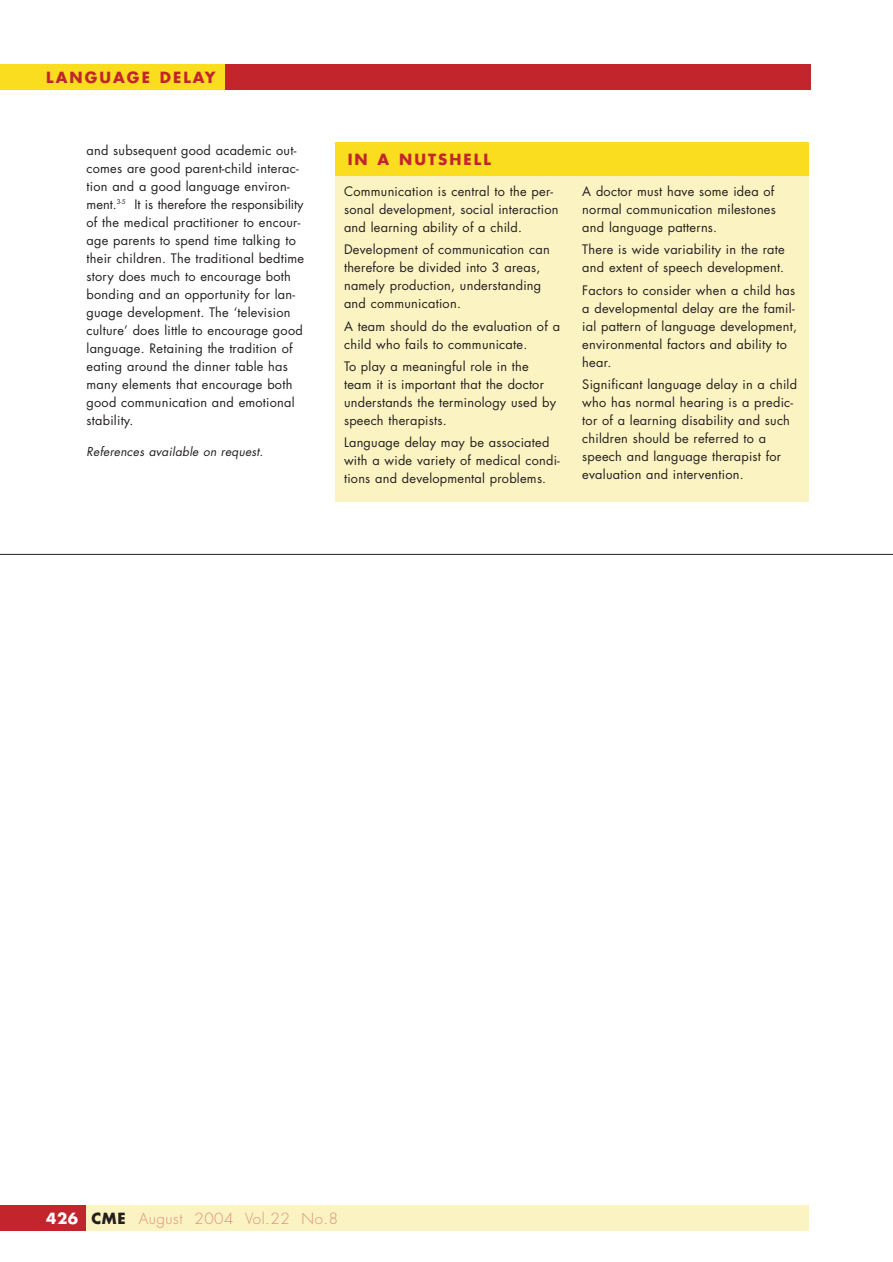
<style>
.page{position:relative;width:893px;height:1262px;background:#fff}
.page>*{position:absolute;margin:0;border:0;box-sizing:border-box;transform-origin:0 0}
.t1{font:300 15px "Futura";letter-spacing:.035em;color:#db9079}
.t2{font:700 15px "Futura";letter-spacing:.135em;color:#c2262c}
.t3{font:12.75px/18px "Futura";letter-spacing:.02em;color:#231f20}
.t4{font:italic 12px "Futura";letter-spacing:.02em;color:#231f20}
.s1{font-weight:700;color:#fff}
.s2{font-weight:700;color:#231f20}
</style>
<div class="page">
<div style="left:335px;top:176px;width:473px;height:325px;background:#fcf3c2"></div>
<div style="left:335px;top:143px;width:473px;height:33px;background:#fadd1f"></div>
<div style="left:0;top:1205px;width:808px;height:26px;background:#fcf3c2"></div>
<div style="left:0;top:1205px;width:85px;height:26px;background:#c2262c"></div>
<div style="left:0;top:64px;width:810px;height:26px;background:#c2262c"></div>
<div style="left:0;top:64px;width:224px;height:26px;background:#fadd1f"></div>
<hr style="left:0;top:554px;width:892px;height:1px;background:#231f20">
<p class="t2" style="left:46px;top:70px;width:171px">LANGUAGE DELAY</p>
<p class="t3" style="left:87px;top:143px;width:219px">and subsequent good academic out&shy;comes are good parent-child interac&shy;tion and a good language environ&shy;ment.<sup>3-5</sup> It is therefore the responsibility of the medical practitioner to encour&shy;age parents to spend time talking to their children. The traditional bedtime story does much to encourage both bonding and an opportunity for lan&shy;guage development. The ‘television culture’ does little to encourage good language. Retaining the tradition of eating around the dinner table has many elements that encourage both good communication and emotional stability.</p>
<p class="t4" style="left:87px;top:446px;width:178px">References available on request.</p>
<p class="t2" style="left:347px;top:153px;width:145px">IN A NUTSHELL</p>
<p class="t3" style="left:344px;top:183px;width:216px">Communication is central to the per&shy;sonal development, social interaction and learning ability of a child.</p>
<p class="t3" style="left:344px;top:242px;width:207px">Development of communication can therefore be divided into 3 areas, namely production, understanding and communication.</p>
<p class="t3" style="left:344px;top:318px;width:217px">A team should do the evaluation of a child who fails to communicate.</p>
<p class="t3" style="left:344px;top:358px;width:213px">To play a meaningful role in the team it is important that the doctor understands the terminology used by speech therapists.</p>
<p class="t3" style="left:344px;top:434px;width:217px">Language delay may be associated with a wide variety of medical condi&shy;tions and developmental problems.</p>
<p class="t3" style="left:582px;top:183px;width:195px;text-align:justify">A doctor must have some idea of normal communication milestones and language patterns.</p>
<p class="t3" style="left:582px;top:242px;width:204px">There is wide variability in the rate and extent of speech development.</p>
<p class="t3" style="left:582px;top:282px;width:216px">Factors to consider when a child has a developmental delay are the famil&shy;ial pattern of language development, environmental factors and ability to hear.</p>
<p class="t3" style="left:582px;top:376px;width:216px">Significant language delay in a child who has normal hearing is a predic&shy;tor of a learning disability and such children should be referred to a speech and language therapist for evaluation and intervention.</p>
<p class="t1" style="left:46px;top:1211px;width:293px"><span class="s1">426</span> <span class="s2">CME</span> August 2004 Vol.22 No.8</p>
</div>
